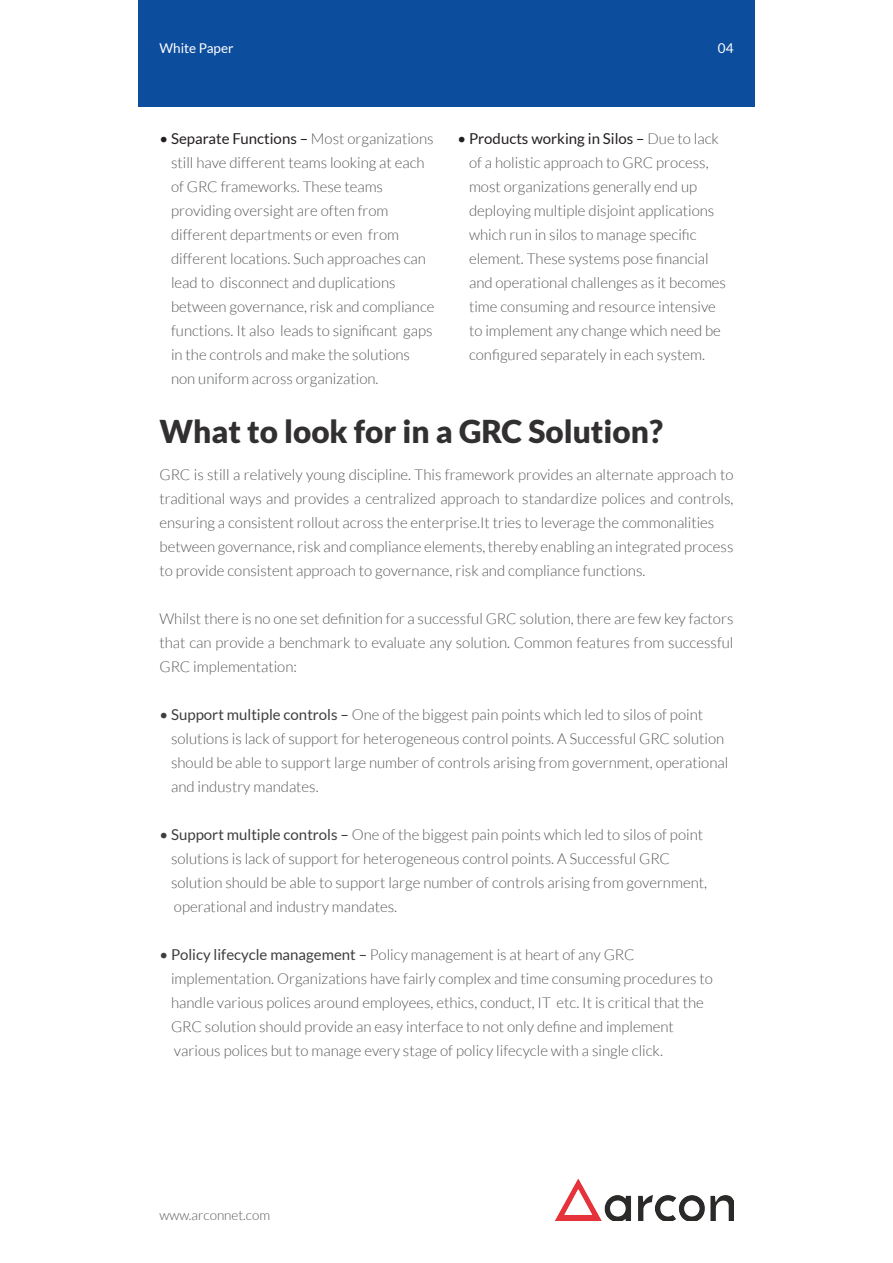
<style>
.page{position:relative;width:893px;height:1263px;background:#fff}
.page>*{position:absolute;margin:0;border:0;box-sizing:border-box;transform-origin:0 0}
.t1{font:900 31.5px "Lato";color:#312f30}
.t2{font:300 15px/24px "Lato";color:#57585a}
.t3{font:15px "Lato";color:#231f20}
.t4{font:300 13.5px "Lato";color:#57585a}
.t5{font:13.5px "Lato";color:#fff}
.s1{font-weight:400;color:#231f20}
.s2{font-weight:300;color:#57585a}
.s3{font-weight:400;color:#3e3e3f}
</style>
<div class="page">
<div style="left:138px;top:0;width:617px;height:106px;background:#0d4d9d"></div>
<img style="left:555px;top:1179px;width:178px;height:41px">
<p class="t5" style="left:159px;top:41px;width:76px">White Paper</p>
<p class="t5" style="left:718px;top:41px;width:17px">04</p>
<p class="t2" style="left:159px;top:127px;width:276px;text-align:center"><span class="s1">• Separate Functions –</span> Most organizations still have different teams looking at each</p>
<p class="t2" style="left:171px;top:175px;width:213px">of GRC frameworks. These teams</p>
<p class="t2" style="left:171px;top:199px;width:229px">providing oversight are often from different departments or even from</p>
<p class="t2" style="left:171px;top:247px;width:265px">different locations. Such approaches can lead to disconnect and duplications between governance, risk and compliance functions. It also leads to significant gaps in the controls and make the solutions</p>
<p class="t2" style="left:171px;top:367px;width:209px">non uniform across organization.</p>
<p class="t3" style="left:457px;top:130px;width:263px">• Products working in Silos – <span class="s2">Due to lack</span></p>
<p class="t2" style="left:469px;top:151px;width:241px">of a holistic approach to GRC process, most organizations generally end up</p>
<p class="t2" style="left:469px;top:199px;width:247px">deploying multiple disjoint applications which run in silos to manage specific</p>
<p class="t2" style="left:469px;top:247px;width:241px">element. These systems pose financial</p>
<p class="t2" style="left:469px;top:271px;width:258px">and operational challenges as it becomes time consuming and resource intensive to implement any change which need be configured separately in each system.</p>
<p class="t1" style="left:159px;top:412px;width:505px">What to look for in a GRC Solution?</p>
<p class="t2" style="left:159px;top:463px;width:575px;text-align:justify">GRC is still a relatively young discipline. This framework provides an alternate approach to traditional ways and provides a centralized approach to standardize polices and controls, ensuring a consistent rollout across the enterprise.It tries to leverage the commonalities</p>
<p class="t2" style="left:159px;top:535px;width:575px">between governance, risk and compliance elements, thereby enabling an integrated process to provide consistent approach to governance, risk and compliance functions.</p>
<p class="t2" style="left:159px;top:607px;width:575px;text-align:justify">Whilst there is no one set definition for a successful GRC solution, there are few key factors that can provide a benchmark to evaluate any solution. Common features from successful GRC implementation:</p>
<p class="t2" style="left:159px;top:703px;width:545px"><span class="s3">• Support multiple controls –</span> One of the biggest pain points which led to silos of point</p>
<p class="t2" style="left:171px;top:727px;width:559px">solutions is lack of support for heterogeneous control points. A Successful GRC solution should be able to support large number of controls arising from government, operational and industry mandates.</p>
<p class="t2" style="left:159px;top:823px;width:545px"><span class="s3">• Support multiple controls –</span> One of the biggest pain points which led to silos of point</p>
<p class="t2" style="left:171px;top:847px;width:501px">solutions is lack of support for heterogeneous control points. A Successful GRC</p>
<p class="t2" style="left:171px;top:871px;width:537px">solution should be able to support large number of controls arising from government,</p>
<p class="t2" style="left:174px;top:895px;width:225px">operational and industry mandates.</p>
<p class="t2" style="left:159px;top:943px;width:477px"><span class="s3">• Policy lifecycle management –</span> Policy management is at heart of any GRC</p>
<p class="t2" style="left:171px;top:967px;width:543px">implementation. Organizations have fairly complex and time consuming procedures to handle various polices around employees, ethics, conduct, IT etc. It is critical that the</p>
<p class="t2" style="left:171px;top:1015px;width:504px">GRC solution should provide an easy interface to not only define and implement</p>
<p class="t2" style="left:174px;top:1039px;width:490px">various polices but to manage every stage of policy lifecycle with a single click.</p>
<p class="t4" style="left:159px;top:1208px;width:112px">www.arconnet.com</p>
</div>
